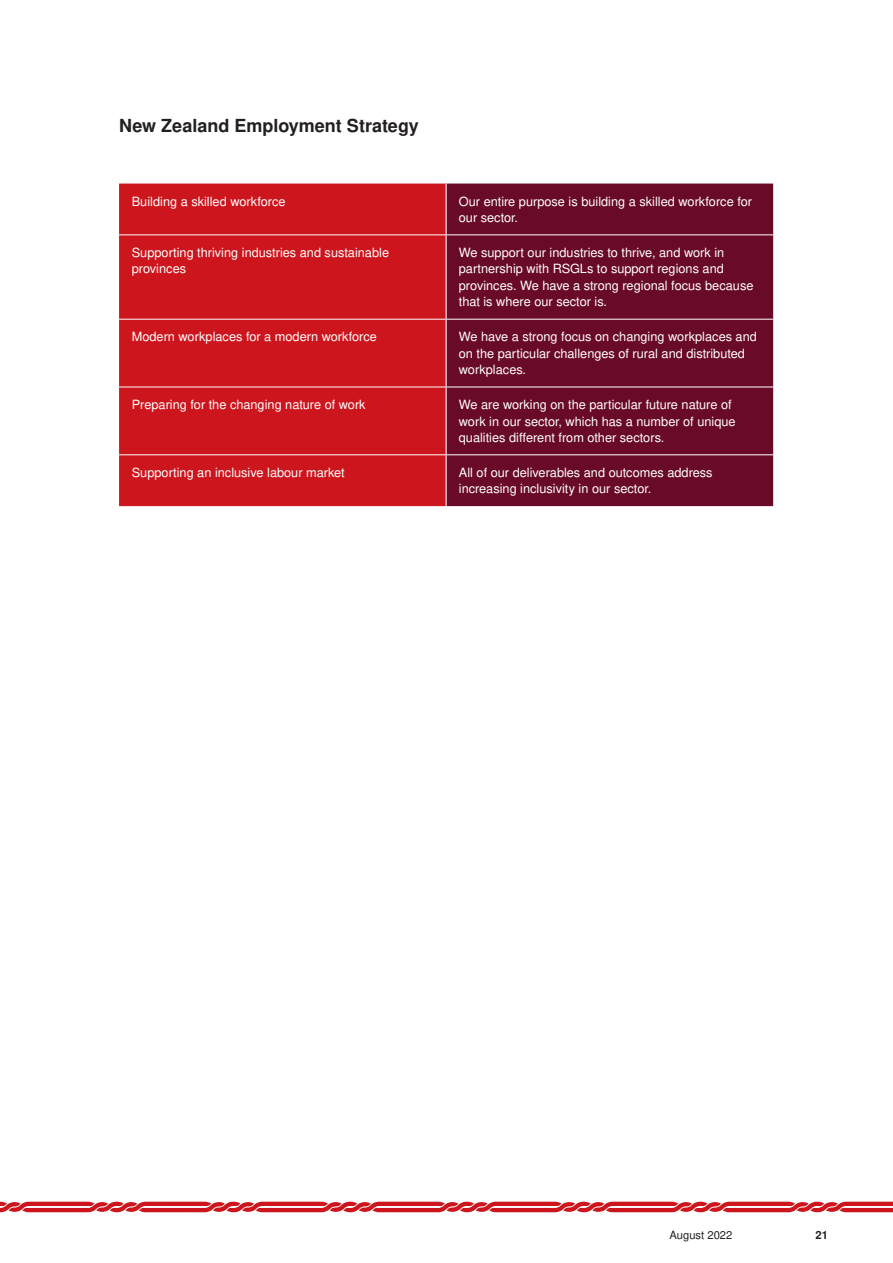
<style>
.page{position:relative;width:893px;height:1263px;background:#fff}
.page>*{position:absolute;margin:0;border:0;box-sizing:border-box;transform-origin:0 0}
.Heading{font:700 18px "Nimbus San L";color:#231f20}
.Table_Copy{font:12.75px/16.5px "Nimbus San L";color:#fff}
.t1{font:11.25px "Nimbus San L";color:#231f20}
.t2{font:700 11.25px "Nimbus San L";color:#231f20}
</style>
<div class="page">
<svg style="left:0;top:1202px;width:893px;height:10px"></svg>
<div style="left:119px;top:184px;width:327px;height:322px;background:#cd151d"></div>
<div style="left:447px;top:184px;width:326px;height:322px;background:#690a26"></div>
<hr style="left:119px;top:234px;width:327px;height:1px;background:#fff">
<hr style="left:119px;top:319px;width:327px;height:1px;background:#fff">
<hr style="left:119px;top:387px;width:327px;height:1px;background:#fff">
<hr style="left:119px;top:454px;width:327px;height:1px;background:#fff">
<hr style="left:446px;top:234px;width:327px;height:1px;background:#fff">
<hr style="left:446px;top:319px;width:327px;height:1px;background:#fff">
<hr style="left:446px;top:387px;width:327px;height:1px;background:#fff">
<hr style="left:446px;top:454px;width:327px;height:1px;background:#fff">
<p class="Heading" style="left:119px;top:113px;width:301px">New Zealand Employment Strategy</p>
<p class="Table_Copy" style="left:132px;top:192px;width:155px">Building a skilled workforce</p>
<p class="Table_Copy" style="left:459px;top:192px;width:295px">Our entire purpose is building a skilled workforce for our sector.</p>
<p class="Table_Copy" style="left:132px;top:244px;width:259px">Supporting thriving industries and sustainable provinces</p>
<p class="Table_Copy" style="left:459px;top:244px;width:296px">We support our industries to thrive, and work in partnership with RSGLs to support regions and provinces. We have a strong regional focus because that is where our sector is.</p>
<p class="Table_Copy" style="left:132px;top:328px;width:247px">Modern workplaces for a modern workforce</p>
<p class="Table_Copy" style="left:459px;top:328px;width:300px">We have a strong focus on changing workplaces and on the particular challenges of rural and distributed workplaces.</p>
<p class="Table_Copy" style="left:132px;top:396px;width:235px">Preparing for the changing nature of work</p>
<p class="Table_Copy" style="left:459px;top:396px;width:278px">We are working on the particular future nature of work in our sector, which has a number of unique qualities different from other sectors.</p>
<p class="Table_Copy" style="left:132px;top:464px;width:215px">Supporting an inclusive labour market</p>
<p class="Table_Copy" style="left:459px;top:464px;width:255px">All of our deliverables and outcomes address increasing inclusivity in our sector.</p>
<p class="t1" style="left:669px;top:1226px;width:65px">August 2022</p>
<p class="t2" style="left:815px;top:1227px;width:14px">21</p>
</div>
